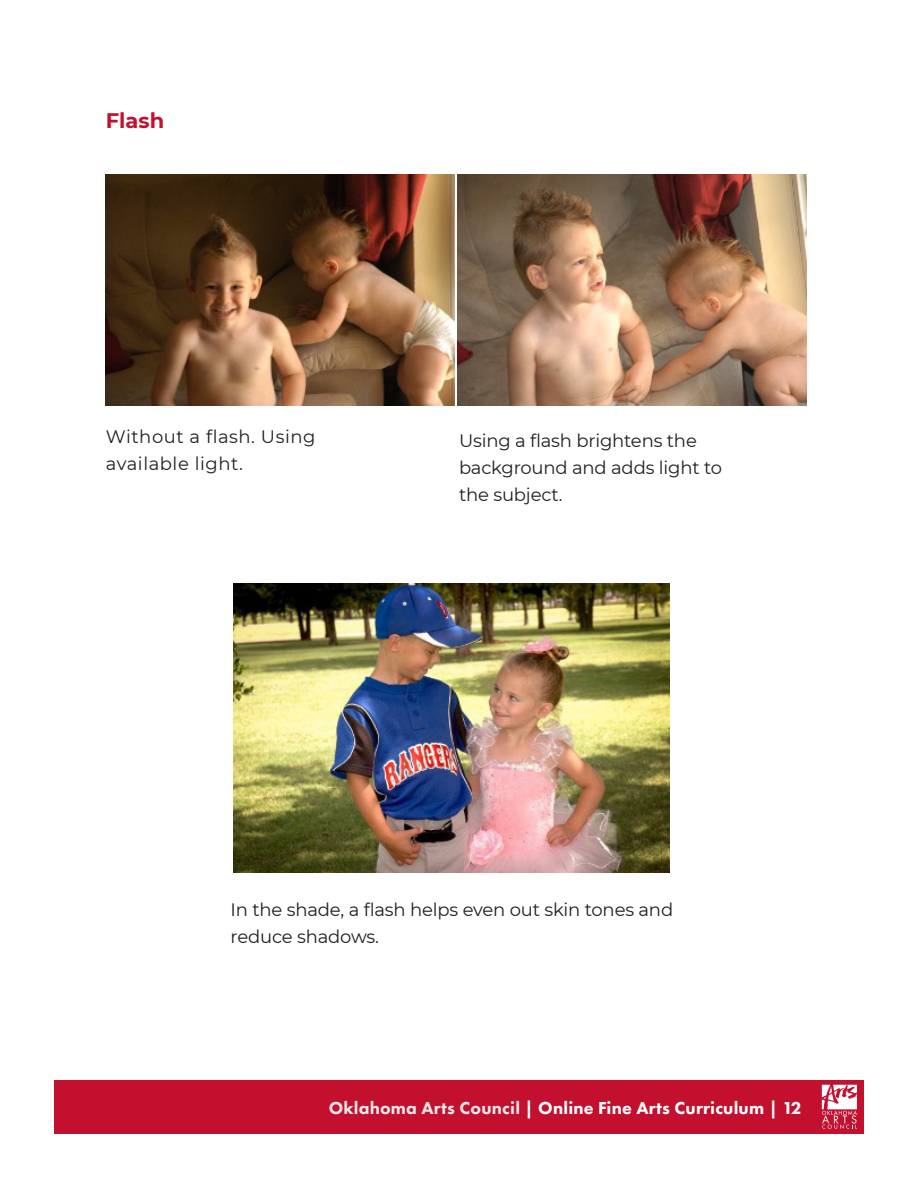
<style>
.page{position:relative;width:918px;height:1188px;background:#fff}
.page>*{position:absolute;margin:0;border:0;box-sizing:border-box;transform-origin:0 0}
.activities{font:700 21px "Montserrat";color:#c3102f}
.activities-2{font:18px/27px "Montserrat";letter-spacing:-.01em;color:#231f20}
.t1{font:800 18px "Futura PT";letter-spacing:.01em;color:#fff}
.activities-3{font:18px/27px "Montserrat";letter-spacing:.03em;color:#231f20}
.s1{color:#e6e7e9}
</style>
<div class="page">
<div style="left:54px;top:1080px;width:810px;height:54px;background:#c3102f"></div>
<svg style="left:822px;top:1085px;width:35px;height:44px"></svg>
<img style="left:458px;top:174px;width:349px;height:232px">
<img style="left:233px;top:583px;width:437px;height:290px">
<img style="left:106px;top:174px;width:349px;height:231px">
<p class="activities" style="left:106px;top:106px;width:60px">Flash</p>
<p class="activities-3" style="left:106px;top:422px;width:211px">Without a flash. Using available light.</p>
<p class="activities-2" style="left:459px;top:427px;width:265px">Using a flash brightens the background and adds light to the subject.</p>
<p class="activities-2" style="left:231px;top:896px;width:444px">In the shade, a flash helps even out skin tones and reduce shadows.</p>
<p class="t1" style="left:329px;top:1097px;width:474px"><span class="s1">Oklahoma Arts Council</span> | Online Fine Arts Curriculum | 12</p>
</div>
